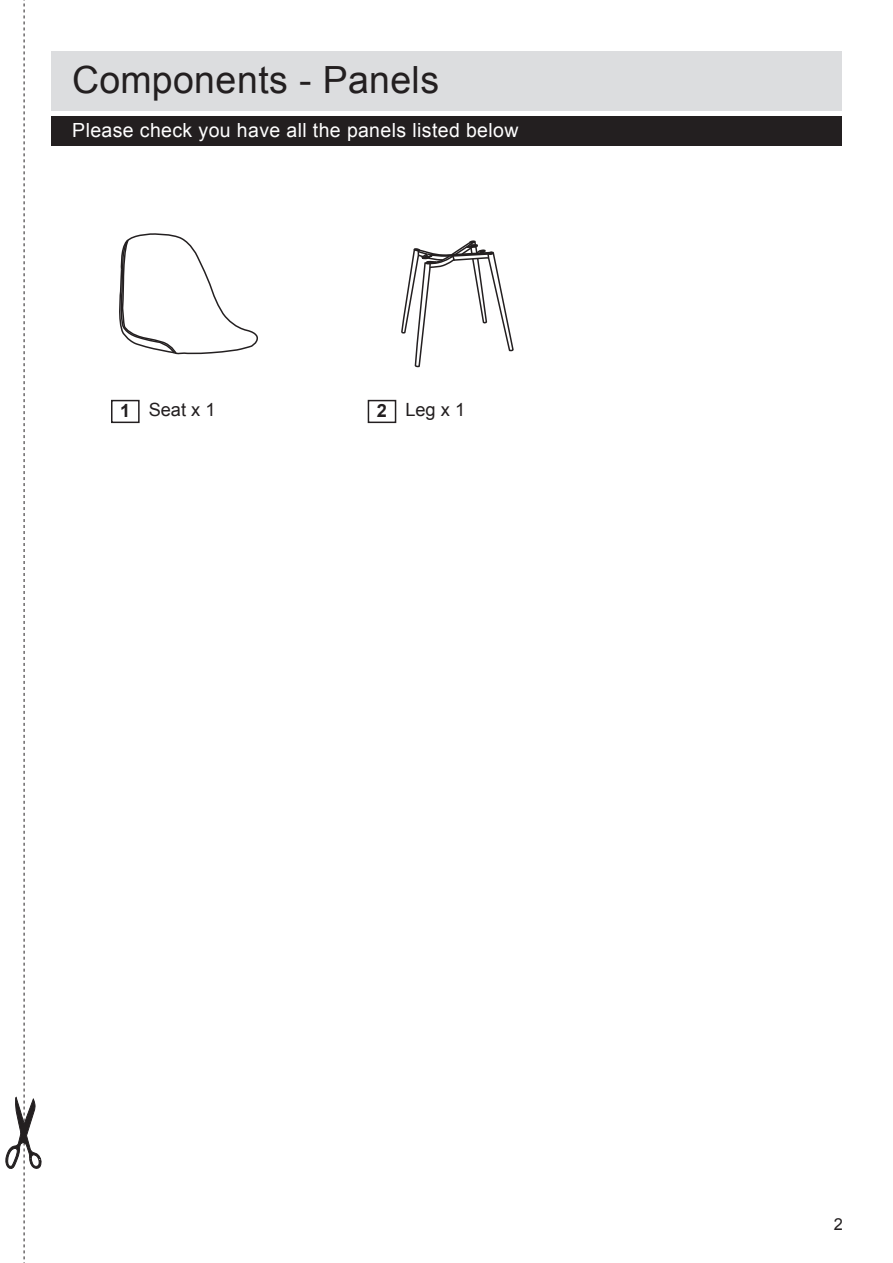
<style>
.page{position:relative;width:893px;height:1263px;background:#fff}
.page>*{position:absolute;margin:0;border:0;box-sizing:border-box;transform-origin:0 0}
.t1{font:37.5px "Arial";letter-spacing:.01em;color:#231f20}
.t2{font:19.5px "Arial";letter-spacing:.02em;color:#fff}
.t3{font:18.15px "Arial";color:#231f20}
.t4{font:16.5px "Arial";color:#231f20}
.s1{font-weight:700}
</style>
<div class="page">
<div style="left:51px;top:116px;width:791px;height:30px;background:#231f20"></div>
<div style="left:51px;top:51px;width:791px;height:60px;background:#dcdddf"></div>
<svg style="left:5px;top:0;width:37px;height:1263px"></svg>
<div style="left:368px;top:400px;width:28px;height:23px;border:2px solid #231f20"></div>
<div style="left:111px;top:400px;width:29px;height:23px;border:2px solid #231f20"></div>
<svg style="left:119px;top:233px;width:139px;height:122px"></svg>
<svg style="left:401px;top:240px;width:113px;height:128px"></svg>
<h1 class="t1" style="left:72px;top:55px;width:368px">Components - Panels</h1>
<p class="t2" style="left:72px;top:118px;width:448px">Please check you have all the panels listed below</p>
<p class="t3" style="left:120px;top:398px;width:97px"><span class="s1">1</span> Seat x 1</p>
<p class="t3" style="left:377px;top:398px;width:90px"><span class="s1">2</span> Leg x 1</p>
<p class="t4" style="left:834px;top:1214px;width:11px">2</p>
</div>
